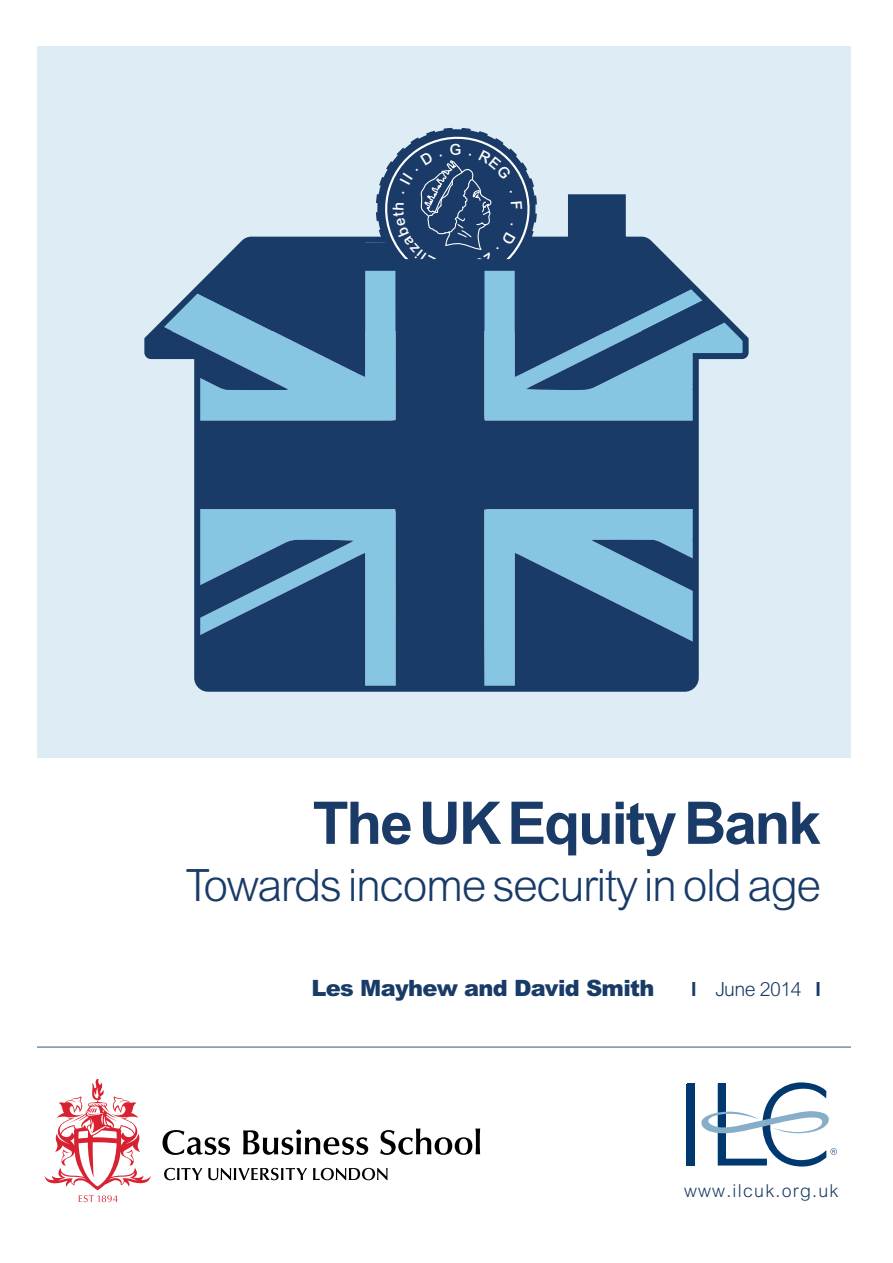
<style>
.page{position:relative;width:893px;height:1263px;background:#fff}
.page>*{position:absolute;margin:0;border:0;box-sizing:border-box;transform-origin:0 0}
.t1{font:700 58.8px "Arial";letter-spacing:-.04em;color:#1a3a67}
.t2{font:300 44.55px "Arial";letter-spacing:-.035em;color:#193b67}
.t3{font:900 22.5px "Arial";letter-spacing:-.03em;color:#193b67}
.t4{font:300 19.5px "Arial";letter-spacing:-.03em;color:#193b67}
.t5{font:300 17.85px "Arial";letter-spacing:.07em;color:#193b67}
.s1{font-weight:700}
</style>
<div class="page">
<div style="left:15px;top:47px;width:878px;height:711px;background:#deedf5"></div>
<hr style="left:10px;top:1046px;width:883px;height:2px;background:#6b8b9c">
<div style="left:687px;top:1083px;width:7px;height:82px;background:#003970"></div>
<svg style="left:694px;top:1082px;width:143px;height:85px"></svg>
<div style="left:0;top:0;width:36px;height:1263px;background:#fff"></div>
<div style="left:851px;top:0;width:42px;height:1261px;background:#fff"></div>
<svg style="left:164px;top:1168px;width:38px;height:12px"></svg>
<svg style="left:208px;top:1168px;width:99px;height:12px"></svg>
<svg style="left:313px;top:1168px;width:75px;height:12px"></svg>
<svg style="left:163px;top:1130px;width:67px;height:25px"></svg>
<svg style="left:243px;top:1129px;width:125px;height:26px"></svg>
<svg style="left:380px;top:1128px;width:100px;height:27px"></svg>
<svg style="left:45px;top:1079px;width:106px;height:123px"></svg>
<svg style="left:144px;top:335px;width:605px;height:357px"></svg>
<svg style="left:147px;top:128px;width:599px;height:262px"></svg>
<h1 class="t1" style="left:313px;top:789px;width:510px">TheUKEquity Bank</h1>
<p class="t2" style="left:185px;top:860px;width:637px">Towards income security in old age</p>
<p class="t3" style="left:311px;top:974px;width:345px">Les Mayhew and David Smith</p>
<p class="t4" style="left:691px;top:978px;width:131px"><span class="s1">I</span> June 2014 <span class="s1">I</span></p>
<p class="t5" style="left:684px;top:1180px;width:156px">www.ilcuk.org.uk</p>
</div>
